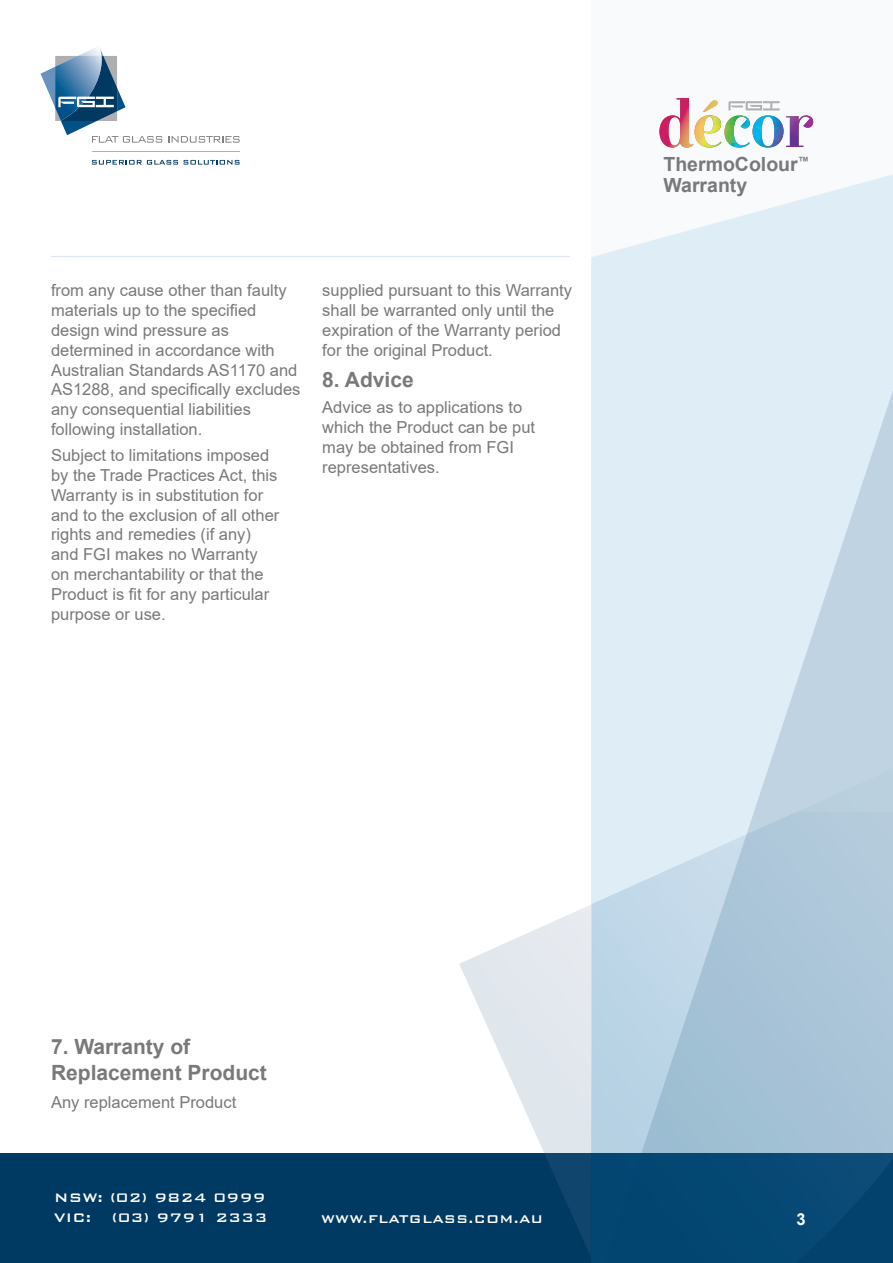
<style>
.page{position:relative;width:893px;height:1263px;background:#fff}
.page>*{position:absolute;margin:0;border:0;box-sizing:border-box;transform-origin:0 0}
.Body_Copy{font:700 21px/25.2px "Arial";color:#78797a}
.Heading_B{font:700 21px "Arial";color:#78797a}
.Subheadings{font:700 19.5px/21px "Arial";color:#78797a}
.Body_Copy-2{font:16.5px/19.8px "Arial";color:#78797a}
.t1{font:500 16.5px/19.8px "Bank Gothic BT";letter-spacing:.02em;color:#fff}
.Page_number{font:700 16.5px "Arial";color:#fff}
.t2{font:500 15px "Bank Gothic BT";letter-spacing:.02em;color:#fff}
</style>
<div class="page">
<svg style="left:41px;top:47px;width:121px;height:96px"></svg>
<svg style="left:168px;top:136px;width:72px;height:7px"></svg>
<svg style="left:92px;top:160px;width:148px;height:5px"></svg>
<hr style="left:92px;top:151px;width:147px;height:1px;background:#aeafb3">
<div style="left:0;top:1153px;width:893px;height:110px;background:#003a62"></div>
<svg style="left:459px;top:905px;width:132px;height:348px"></svg>
<svg style="left:591px;top:174px;width:302px;height:1089px;background:#b9d0df"></svg>
<hr style="left:51px;top:256px;width:519px;height:1px;background:#dde6f0">
<svg style="left:711px;top:100px;width:7px;height:7px"></svg>
<img style="left:659px;top:98px;width:34px;height:50px">
<img style="left:695px;top:115px;width:26px;height:33px">
<img style="left:724px;top:115px;width:26px;height:33px">
<img style="left:752px;top:115px;width:31px;height:33px">
<img style="left:786px;top:115px;width:27px;height:32px">
<svg style="left:728px;top:101px;width:52px;height:9px"></svg>
<p class="Body_Copy-2" style="left:51px;top:280px;width:251px">from any cause other than faulty materials up to the specified design wind pressure as determined in accordance with<br>Australian Standards AS1170 and<br>AS1288, and specifically excludes any consequential liabilities following installation.</p>
<p class="Body_Copy-2" style="left:51px;top:445px;width:230px">Subject to limitations imposed by the Trade Practices Act, this<br>Warranty is in substitution for and to the exclusion of all other rights and remedies (if any) and FGI makes no Warranty on merchantability or that the<br>Product is fit for any particular purpose or use.</p>
<p class="Body_Copy-2" style="left:322px;top:280px;width:251px">supplied pursuant to this Warranty shall be warranted only until the expiration of the Warranty period for the original Product.</p>
<p class="Heading_B" style="left:322px;top:365px;width:93px">8. Advice</p>
<p class="Body_Copy-2" style="left:322px;top:398px;width:214px">Advice as to applications to which the Product can be put may be obtained from FGI representatives.</p>
<p class="Subheadings" style="left:663px;top:154px;width:147px">ThermoColour<sup>™<br></sup>Warranty</p>
<p class="Body_Copy" style="left:51px;top:1034px;width:217px">7. Warranty of<br>Replacement Product</p>
<p class="Body_Copy-2" style="left:51px;top:1092px;width:187px">Any replacement Product</p>
<p class="t1" style="left:54px;top:1187px;width:215px">NSW: (02) 9824 0999<br>VIC: (03) 9791 2333</p>
<p class="t2" style="left:321px;top:1211px;width:224px">WWW.FLATGLASS.COM.AU</p>
<p class="Page_number" style="left:796px;top:1208px;width:11px">3</p>
</div>
